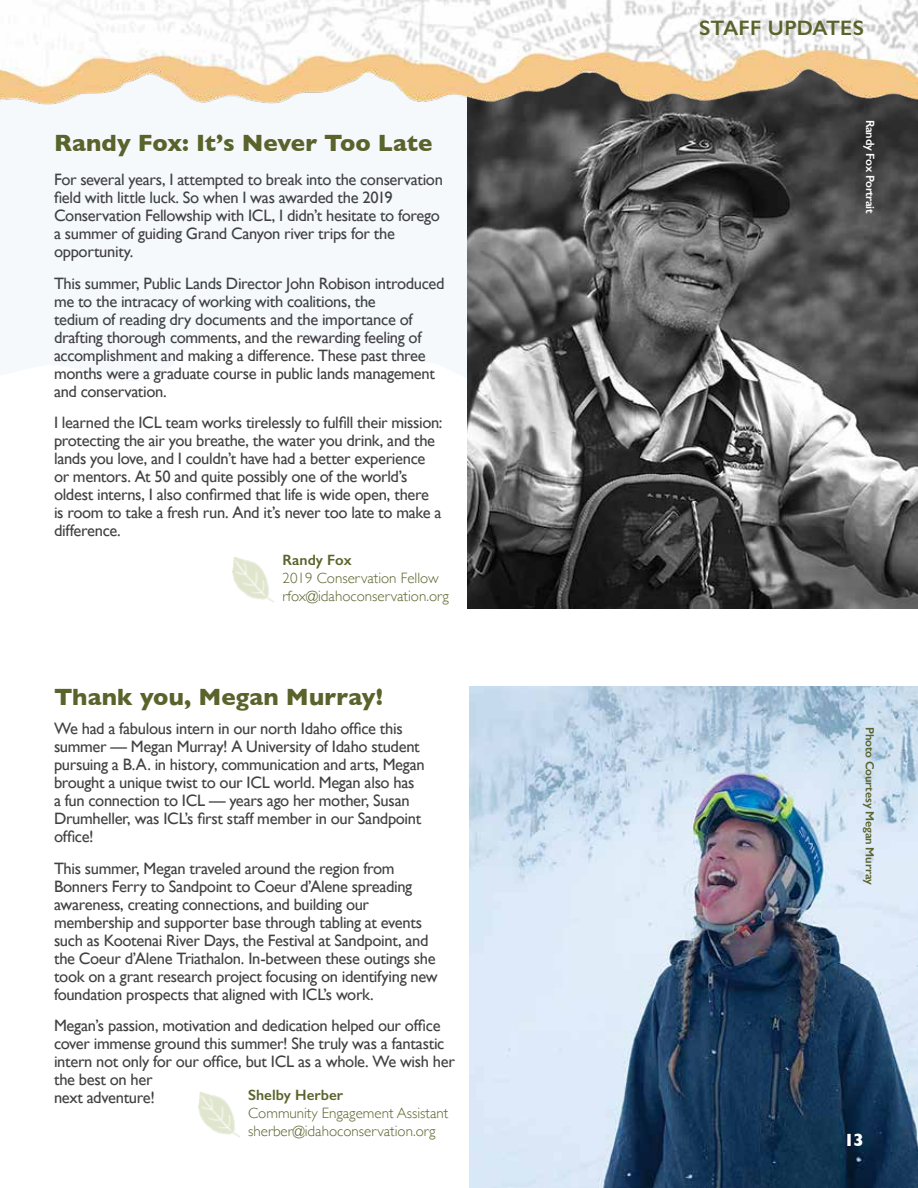
<style>
.page{position:relative;width:918px;height:1188px;background:#fff}
.page>*{position:absolute;margin:0;border:0;box-sizing:border-box;transform-origin:0 0}
.t1{font:700 24px "Gill Sans";letter-spacing:.005em;color:#5a632b}
.t2{font:600 21px "Gill Sans";letter-spacing:.01em;color:#5a632b}
.t3{font:700 18px "Gill Sans";color:#fff}
.t4{font:16.5px/18px "Gill Sans";letter-spacing:-.02em;color:#414042}
.t5{font:300 15px/18px "Gill Sans";color:#5a632b}
.t6{font:600 15px "Gill Sans";color:#5a632b}
.t7{font:600 12px "Gill Sans";letter-spacing:-.01em;color:#5a632b}
.t8{font:600 12px "Gill Sans";letter-spacing:-.03em;color:#fff}
</style>
<div class="page">
<img style="left:469px;top:687px;width:449px;height:501px">
<img style="left:468px;top:131px;width:450px;height:477px">
<img style="left:0;top:0;width:918px;height:131px">
<img style="left:232px;top:558px;width:42px;height:45px">
<img style="left:198px;top:1092px;width:41px;height:45px">
<h1 class="t1" style="left:54px;top:124px;width:380px">Randy Fox: It’s Never Too Late</h1>
<p class="t4" style="left:54px;top:170px;width:390px">For several years, I attempted to break into the conservation field with little luck. So when I was awarded the 2019<br>Conservation Fellowship with ICL, I didn’t hesitate to forego a summer of guiding Grand Canyon river trips for the opportunity.</p>
<p class="t4" style="left:54px;top:274px;width:392px">This summer, Public Lands Director John Robison introduced me to the intracacy of working with coalitions, the<br>tedium of reading dry documents and the importance of drafting thorough comments, and the rewarding feeling of accomplishment and making a difference. These past three months were a graduate course in public lands management and conservation.</p>
<p class="t4" style="left:54px;top:413px;width:390px">I learned the ICL team works tirelessly to fulfill their mission: protecting the air you breathe, the water you drink, and the lands you love, and I couldn’t have had a better experience or mentors. At 50 and quite possibly one of the world’s oldest interns, I also confirmed that life is wide open, there is room to take a fresh run. And it’s never too late to make a difference.</p>
<p class="t6" style="left:283px;top:551px;width:71px">Randy Fox</p>
<p class="t5" style="left:283px;top:569px;width:168px">2019 Conservation Fellow rfox@idahoconservation.org</p>
<h1 class="t1" style="left:54px;top:677px;width:331px">Thank you, Megan Murray!</h1>
<p class="t4" style="left:54px;top:719px;width:372px">We had a fabulous intern in our north Idaho office this summer — Megan Murray! A University of Idaho student pursuing a B.A. in history, communication and arts, Megan brought a unique twist to our ICL world. Megan also has a fun connection to ICL — years ago her mother, Susan Drumheller, was ICL’s first staff member in our Sandpoint office!</p>
<p class="t4" style="left:54px;top:859px;width:385px">This summer, Megan traveled around the region from Bonners Ferry to Sandpoint to Coeur d’Alene spreading awareness, creating connections, and building our membership and supporter base through tabling at events such as Kootenai River Days, the Festival at Sandpoint, and the Coeur d’Alene Triathalon. In-between these outings she took on a grant research project focusing on identifying new foundation prospects that aligned with ICL’s work.</p>
<p class="t4" style="left:54px;top:1016px;width:403px">Megan’s passion, motivation and dedication helped our office cover immense ground this summer! She truly was a fantastic intern not only for our office, but ICL as a whole. We wish her the best on her<br>next adventure!</p>
<p class="t6" style="left:248px;top:1086px;width:96px">Shelby Herber</p>
<p class="t5" style="left:248px;top:1103px;width:202px">Community Engagement Assistant sherber@idahoconservation.org</p>
<p class="t2" style="left:699px;top:15px;width:166px">STAFF UPDATES</p>
<p class="t8" style="left:877px;top:120px;width:95px;rotate:90deg">Randy Fox Portrait</p>
<p class="t7" style="left:877px;top:727px;width:159px;rotate:90deg">Photo Courtesy Megan Murray</p>
<p class="t3" style="left:844px;top:1126px;width:22px">13</p>
</div>
